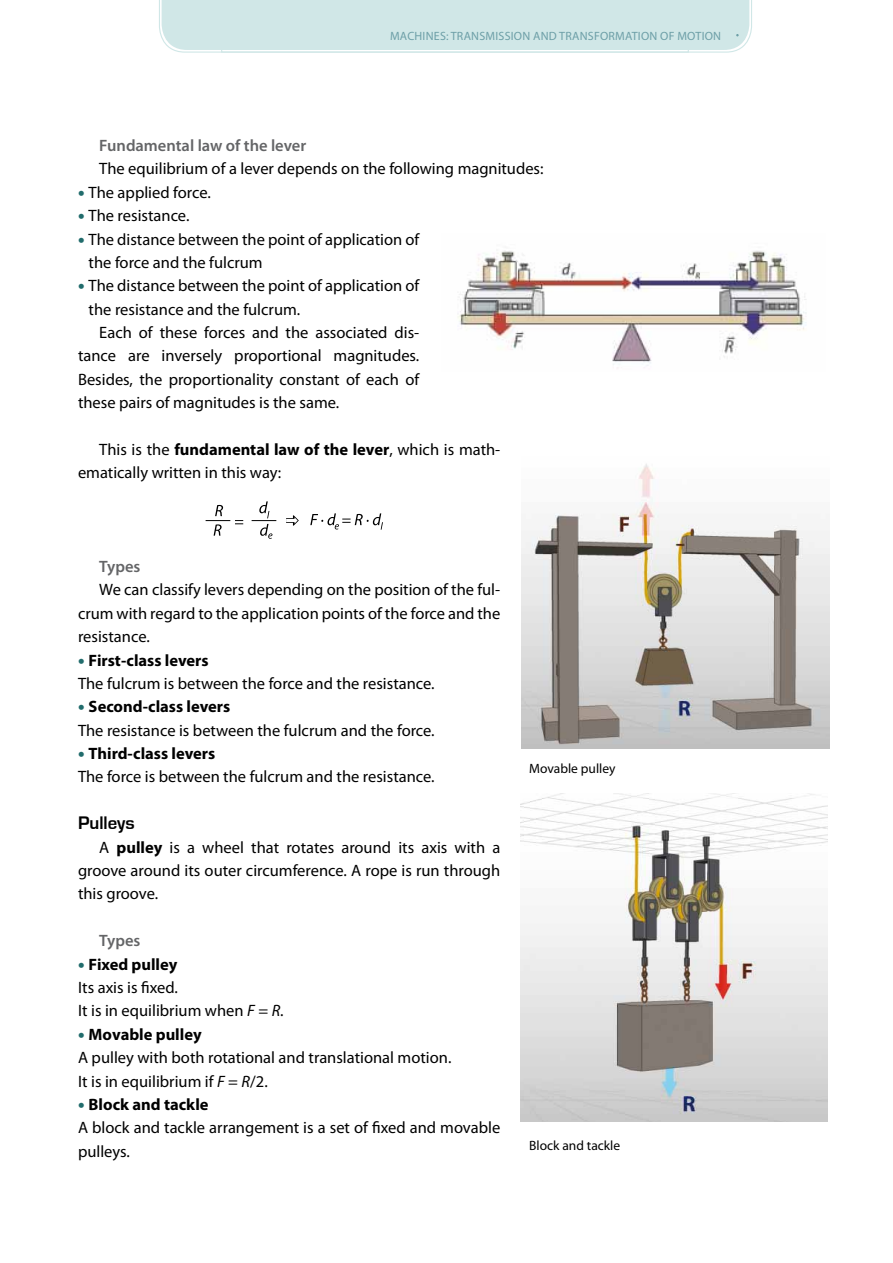
<style>
.page{position:relative;width:893px;height:1263px;background:#fff}
.page>*{position:absolute;margin:0;border:0;box-sizing:border-box;transform-origin:0 0}
.t1{font:700 18.75px "Eurostile";color:#000}
.t2{font:16.5px/23.4px "Myriad Pro";color:#000}
.t3{font:600 16.5px "Myriad Pro";color:#646567}
.t4{font:13.5px "Myriad Pro";color:#000}
.t5{font:12px "Myriad Pro";letter-spacing:.02em;color:#6d9fa7}
.s1{font-weight:900;font-size:18px;color:#216c6c}
.s2{font-weight:700}
.s3{font-style:italic}
</style>
<div class="page">
<div style="left:159px;top:0;width:593px;height:53px;background:#d0e7e7"></div>
<svg style="left:286px;top:515px;width:13px;height:11px"></svg>
<svg style="left:206px;top:505px;width:37px;height:31px"></svg>
<svg style="left:252px;top:501px;width:24px;height:38px"></svg>
<svg style="left:310px;top:513px;width:73px;height:17px"></svg>
<img style="left:458px;top:251px;width:349px;height:117px">
<img style="left:522px;top:464px;width:307px;height:284px">
<img style="left:520px;top:793px;width:308px;height:328px">
<p class="t5" style="left:390px;top:28px;width:332px">Machines: transmission and transformation of motion</p>
<p class="t3" style="left:99px;top:135px;width:209px">Fundamental law of the lever</p>
<p class="t2" style="left:99px;top:157px;width:446px">The equilibrium of a lever depends on the following magnitudes:</p>
<p class="t2" style="left:78px;top:180px;width:134px"><span class="s1">•</span> The applied force.</p>
<p class="t2" style="left:78px;top:204px;width:113px"><span class="s1">•</span> The resistance.</p>
<p class="t2" style="left:89px;top:227px;width:332px;text-indent:-11px"><span class="s1">•</span> The distance between the point of application of the force and the fulcrum</p>
<p class="t2" style="left:89px;top:274px;width:332px;text-indent:-11px"><span class="s1">•</span> The distance between the point of application of the resistance and the fulcrum.</p>
<p class="t2" style="left:78px;top:321px;width:343px;text-align:justify;text-indent:21px">Each of these forces and the associated dis&shy;tance are inversely proportional magnitudes.<br>Besides, the proportionality constant of each of these pairs of magnitudes is the same.</p>
<p class="t2" style="left:78px;top:437px;width:424px;text-indent:21px">This is the <span class="s2">fundamental law of the lever</span>, which is math&shy;ematically written in this way:</p>
<p class="t3" style="left:99px;top:556px;width:43px">Types</p>
<p class="t2" style="left:78px;top:578px;width:424px;text-align:justify;text-indent:21px">We can classify levers depending on the position of the ful&shy;crum with regard to the application points of the force and the resistance.</p>
<p class="t2" style="left:78px;top:648px;width:358px"><span class="s1">•</span> <span class="s2">First-class levers<br></span>The fulcrum is between the force and the resistance.</p>
<p class="t2" style="left:78px;top:695px;width:358px"><span class="s1">•</span> <span class="s2">Second-class levers<br></span>The resistance is between the fulcrum and the force.</p>
<p class="t2" style="left:78px;top:741px;width:358px"><span class="s1">•</span> <span class="s2">Third-class levers<br></span>The force is between the fulcrum and the resistance.</p>
<p class="t1" style="left:78px;top:813px;width:58px">Pulleys</p>
<p class="t2" style="left:78px;top:835px;width:424px;text-align:justify;text-indent:21px">A <span class="s2">pulley</span> is a wheel that rotates around its axis with a groove around its outer circumference. A rope is run through this groove.</p>
<p class="t3" style="left:99px;top:930px;width:43px">Types</p>
<p class="t2" style="left:78px;top:952px;width:207px"><span class="s1">•</span> <span class="s2">Fixed pulley<br></span>Its axis is fixed.<br>It is in equilibrium when <span class="s3">F</span> = <span class="s3">R</span>.</p>
<p class="t2" style="left:78px;top:1022px;width:375px"><span class="s1">•</span> <span class="s2">Movable pulley<br></span>A pulley with both rotational and translational motion.<br>It is in equilibrium if <span class="s3">F</span> = <span class="s3">R</span>/2.</p>
<p class="t2" style="left:78px;top:1092px;width:424px"><span class="s1">•</span> <span class="s2">Block and tackle<br></span>A block and tackle arrangement is a set of fixed and movable pulleys.</p>
<p class="t4" style="left:529px;top:760px;width:88px">Movable pulley</p>
<p class="t4" style="left:529px;top:1137px;width:92px">Block and tackle</p>
</div>
